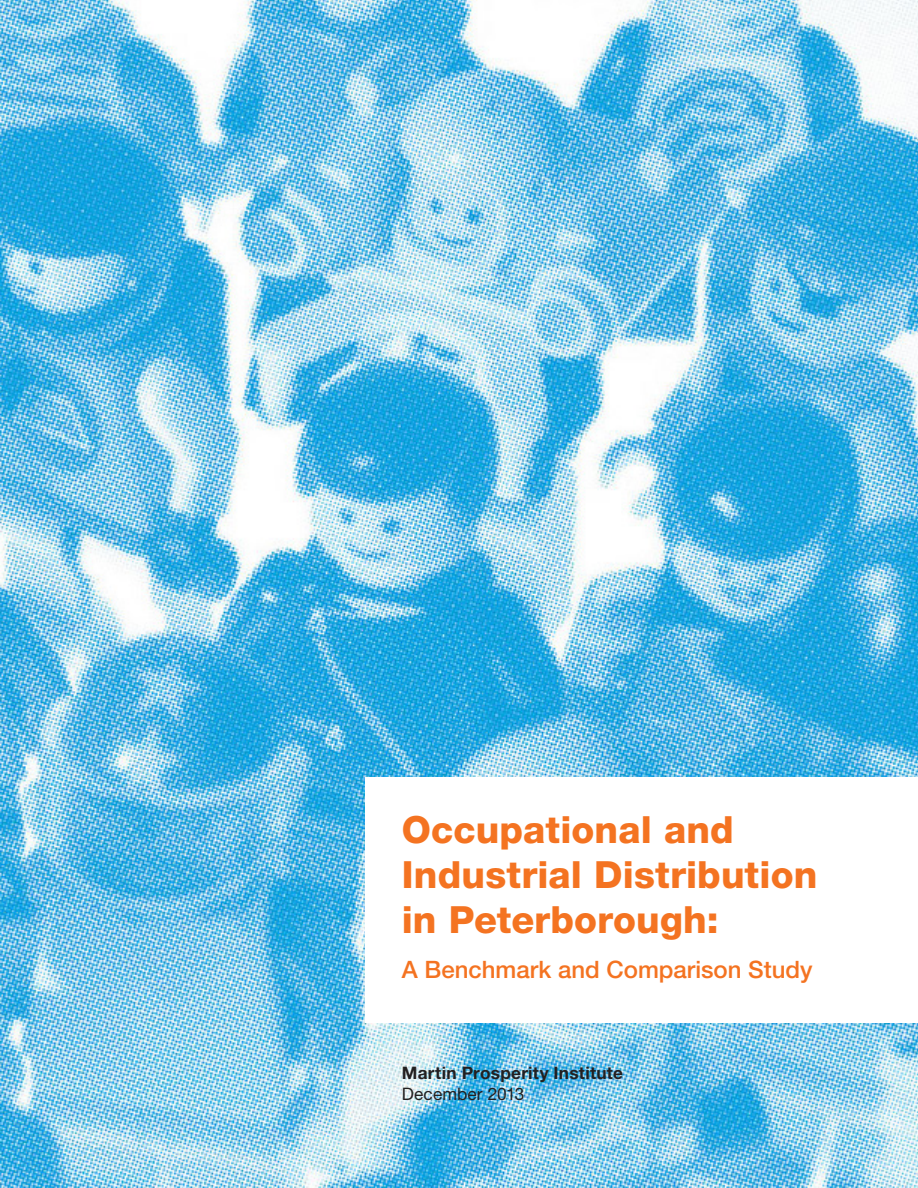
<style>
.page{position:relative;width:918px;height:1188px;background:#fff}
.page>*{position:absolute;margin:0;border:0;box-sizing:border-box;transform-origin:0 0}
.t1{font:800 37.5px/45px "Helvetica Neue LT Std";letter-spacing:.005em;color:#f47321}
.t2{font:500 24px "Helvetica Neue LT Std";color:#f47321}
.Exhibits{font:700 17.25px "Helvetica Neue LT Std";letter-spacing:.015em;color:#231f20}
.Exhibits-2{font:17.25px "Helvetica Neue LT Std";letter-spacing:.005em;color:#231f20}
</style>
<div class="page">
<img style="left:0;top:0;width:918px;height:1188px">
<div style="left:366px;top:778px;width:552px;height:245px;background:#fff"></div>
<p class="t1" style="left:402px;top:807px;width:417px">Occupational and<br>Industrial Distribution in Peterborough:</p>
<p class="t2" style="left:402px;top:955px;width:412px">A Benchmark and Comparison Study</p>
<p class="Exhibits" style="left:402px;top:1062px;width:223px">Martin Prosperity Institute</p>
<p class="Exhibits-2" style="left:402px;top:1083px;width:124px">December 2013</p>
</div>
